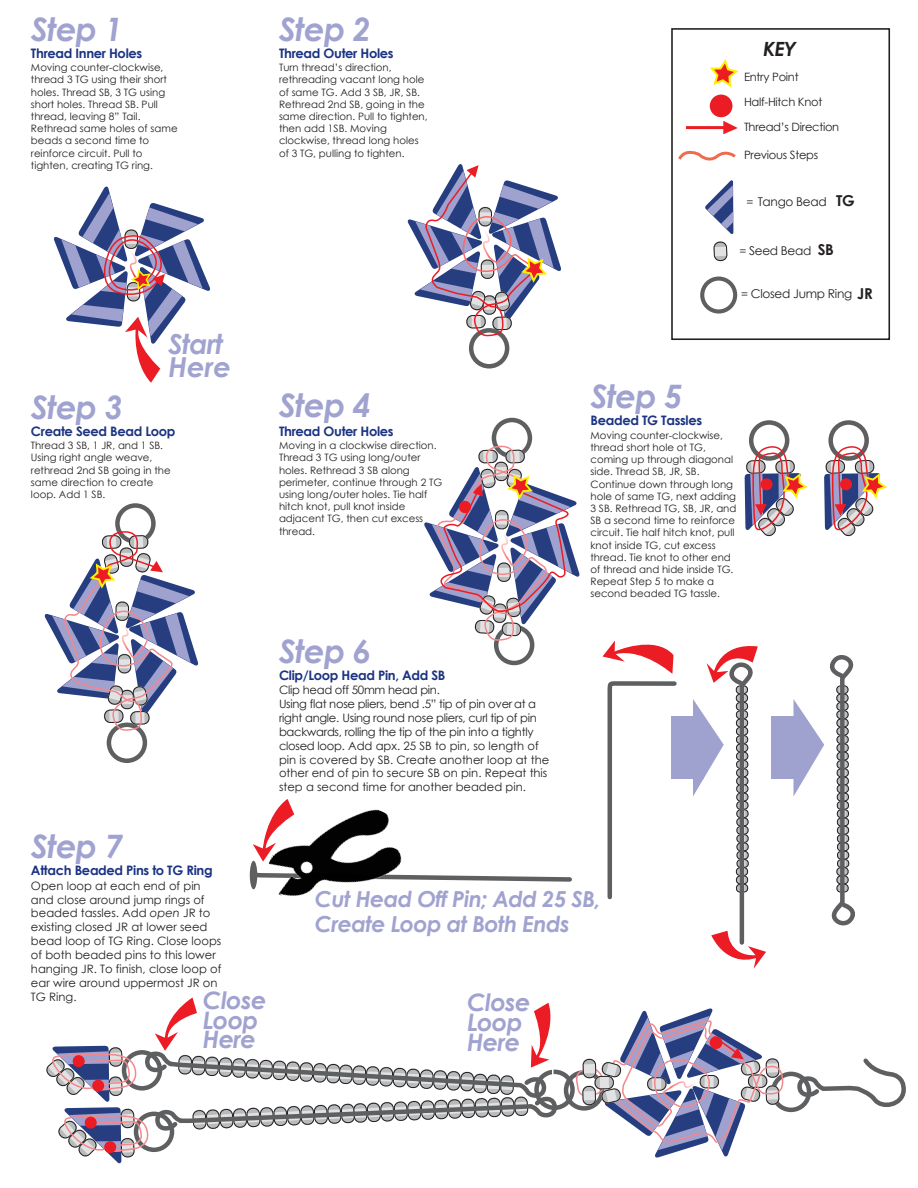
<style>
.page{position:relative;width:918px;height:1188px;background:#fff}
.page>*{position:absolute;margin:0;border:0;box-sizing:border-box;transform-origin:0 0}
.t1{font:italic 700 32.4px "Century Gothic";letter-spacing:-.025em;color:#a0a2d0}
.t2{font:italic 700 27.45px/22.8px "Century Gothic";letter-spacing:-.025em;color:#a0a2d0}
.t3{font:italic 700 24px/20px "Century Gothic";letter-spacing:-.025em;color:#a0a2d0}
.t4{font:italic 700 22.05px/24.5px "Century Gothic";letter-spacing:-.025em;color:#a0a2d0}
.t5{font:italic 700 19.65px "Century Gothic";color:#231f20}
.t6{font:700 15px "Century Gothic";color:#231f20}
.t7{font:700 13.05px "Century Gothic";letter-spacing:-.025em;color:#1b3382}
.t8{font:12.15px "Century Gothic";letter-spacing:-.025em;color:#231f20}
.t9{font:11.55px/13.8px "Century Gothic";letter-spacing:-.025em;color:#231f20}
.t10{font:11.55px/13.8px "Century Gothic";color:#231f20}
.t11{font:10.2px/12.1px "Century Gothic";color:#231f20}
.s1{font-size:11.55px}
.s2{font-weight:700;font-size:15px}
.s3{font-style:italic}
</style>
<div class="page">
<div style="left:115px;top:503px;width:41px;height:41px;border:4px solid #5e5f61;border-radius:50%"></div>
<svg style="left:253px;top:844px;width:6px;height:18px"></svg>
<div style="left:671px;top:28px;width:219px;height:312px;background:#fff;border:2px solid #231f20"></div>
<hr style="left:686px;top:126px;width:45px;height:3px;background:#eb1c24">
<svg style="left:723px;top:121px;width:15px;height:13px"></svg>
<svg style="left:678px;top:150px;width:58px;height:11px"></svg>
<svg style="left:710px;top:59px;width:29px;height:28px"></svg>
<div style="left:710px;top:95px;width:22px;height:22px;background:#eb1c24;border-radius:50%"></div>
<svg style="left:705px;top:180px;width:28px;height:54px"></svg>
<div style="left:700px;top:277px;width:37px;height:37px;border:4px solid #5e5f61;border-radius:50%"></div>
<svg style="left:713px;top:241px;width:14px;height:20px"></svg>
<div style="left:714px;top:242px;width:13px;height:19px;border:1px solid #231f20;border-radius:6px"></div>
<div style="left:492px;top:418px;width:40px;height:40px;border:4px solid #5e5f61;border-radius:50%"></div>
<div style="left:494px;top:625px;width:40px;height:40px;border:4px solid #5e5f61;border-radius:50%"></div>
<svg style="left:751px;top:423px;width:36px;height:35px"></svg>
<div style="left:749px;top:420px;width:40px;height:41px;border:4px solid #5e5f61;border-radius:50%"></div>
<div style="left:771px;top:1072px;width:40px;height:40px;border:4px solid #5e5f61;border-radius:50%"></div>
<svg style="left:566px;top:1072px;width:36px;height:36px"></svg>
<div style="left:564px;top:1070px;width:40px;height:41px;border:4px solid #5e5f61;border-radius:50%"></div>
<svg style="left:576px;top:1008px;width:208px;height:150px"></svg>
<div style="left:710px;top:1036px;width:12px;height:13px;background:#eb1c24;border-radius:50%"></div>
<svg style="left:744px;top:434px;width:64px;height:103px"></svg>
<div style="left:760px;top:478px;width:12px;height:12px;background:#eb1c24;border-radius:50%"></div>
<svg style="left:831px;top:423px;width:36px;height:35px"></svg>
<div style="left:828px;top:420px;width:41px;height:41px;border:4px solid #5e5f61;border-radius:50%"></div>
<svg style="left:824px;top:434px;width:64px;height:103px"></svg>
<div style="left:840px;top:478px;width:12px;height:12px;background:#eb1c24;border-radius:50%"></div>
<svg style="left:249px;top:871px;width:323px;height:13px"></svg>
<svg style="left:796px;top:1058px;width:110px;height:54px"></svg>
<svg style="left:54px;top:186px;width:157px;height:197px"></svg>
<div style="left:250px;top:861px;width:7px;height:28px;background:#5e5f61;border-radius:50%"></div>
<img style="left:259px;top:799px;width:158px;height:97px">
<div style="left:469px;top:328px;width:40px;height:41px;border:4px solid #5e5f61;border-radius:50%"></div>
<svg style="left:407px;top:164px;width:154px;height:172px"></svg>
<div style="left:107px;top:723px;width:40px;height:40px;border:4px solid #5e5f61;border-radius:50%"></div>
<svg style="left:44px;top:530px;width:154px;height:201px"></svg>
<svg style="left:424px;top:445px;width:156px;height:217px"></svg>
<div style="left:459px;top:501px;width:12px;height:12px;background:#eb1c24;border-radius:50%"></div>
<svg style="left:603px;top:640px;width:74px;height:260px"></svg>
<div style="left:671px;top:716px;width:33px;height:63px;background:#9fa1cf"></div>
<svg style="left:693px;top:646px;width:73px;height:323px"></svg>
<div style="left:772px;top:716px;width:32px;height:63px;background:#9fa1cf"></div>
<svg style="left:794px;top:655px;width:61px;height:271px"></svg>
<div style="left:534px;top:1070px;width:41px;height:40px;border:4px solid #5e5f61;border-radius:50%"></div>
<svg style="left:46px;top:998px;width:513px;height:166px"></svg>
<h1 class="t1" style="left:31px;top:4px;width:93px">Step 1</h1>
<p class="t7" style="left:31px;top:43px;width:113px">Thread Inner Holes</p>
<p class="t11" style="left:31px;top:61px;width:148px">Moving counter-clockwise, thread 3 TG using their short holes. Thread SB, 3 TG using short holes. Thread SB. Pull thread, leaving 8” Tail.<br>Rethread same holes of same beads a second time to reinforce circuit. Pull to tighten, creating TG ring.</p>
<h1 class="t1" style="left:279px;top:4px;width:93px">Step 2</h1>
<p class="t7" style="left:279px;top:43px;width:116px">Thread Outer Holes</p>
<p class="t11" style="left:279px;top:61px;width:150px">Turn thread’s direction, rethreading vacant long hole of same TG. Add 3 SB, JR, SB.<br>Rethread 2nd SB, going in the same direction. Pull to tighten, then add 1SB. Moving clockwise, thread long holes of 3 TG, pulling to tighten.</p>
<h2 class="t2" style="left:168px;top:331px;width:64px">Start<br>Here</h2>
<h1 class="t1" style="left:31px;top:382px;width:93px">Step 3</h1>
<p class="t7" style="left:31px;top:421px;width:146px">Create Seed Bead Loop</p>
<p class="t11" style="left:31px;top:439px;width:141px">Thread 3 SB, 1 JR, and 1 SB.<br>Using right angle weave, rethread 2nd SB going in the same direction to create loop. Add 1 SB.</p>
<h1 class="t1" style="left:279px;top:381px;width:93px">Step 4</h1>
<p class="t7" style="left:279px;top:421px;width:116px">Thread Outer Holes</p>
<p class="t11" style="left:279px;top:439px;width:165px">Moving in a clockwise direction.<br>Thread 3 TG using long/outer holes. Rethread 3 SB along perimeter, continue through 2 TG using long/outer holes. Tie half hitch knot, pull knot inside adjacent TG, then cut excess thread.</p>
<h3 class="t5" style="left:763px;top:34px;width:35px">KEY</h3>
<p class="t9" style="left:744px;top:69px;width:56px">Entry Point</p>
<p class="t9" style="left:744px;top:89px;width:97px;line-height:25.2px">Half-Hitch Knot<br>Thread’s Direction</p>
<p class="t9" style="left:744px;top:148px;width:76px">Previous Steps</p>
<p class="t8" style="left:746px;top:193px;width:110px"><span class="s1">=</span> Tango Bead <span class="s2">TG</span></p>
<p class="t8" style="left:740px;top:242px;width:96px"><span class="s1">=</span> Seed Bead <span class="s2">SB</span></p>
<h3 class="t6" style="left:857px;top:282px;width:17px">JR</h3>
<p class="t8" style="left:741px;top:286px;width:113px"><span class="s1">=</span> Closed Jump Ring</p>
<h1 class="t1" style="left:591px;top:372px;width:93px">Step 5</h1>
<p class="t7" style="left:590px;top:411px;width:113px">Beaded TG Tassles</p>
<p class="t11" style="left:590px;top:429px;width:147px">Moving counter-clockwise, thread short hole ot TG, coming up through diagonal side. Thread SB, JR, SB.<br>Continue down through long hole of same TG, next adding<br>3 SB. Rethread TG, SB, JR, and<br>SB a second time to reinforce circuit. Tie half hitch knot, pull knot inside TG, cut excess thread. Tie knot to other end of thread and hide inside TG.<br>Repeat Step 5 to make a second beaded TG tassle.</p>
<h1 class="t1" style="left:279px;top:626px;width:93px">Step 6</h1>
<p class="t7" style="left:279px;top:665px;width:168px">Clip/Loop Head Pin, Add SB</p>
<p class="t9" style="left:279px;top:683px;width:272px">Clip head off 50mm head pin.<br>Using flat nose pliers, bend .5” tip of pin over at a right angle. Using round nose pliers, curl tip of pin backwards, rolling the tip of the pin into a tightly closed loop. Add apx. 25 SB to pin, so length of pin is covered by SB. Create another loop at the other end of pin to secure SB on pin. Repeat this step a second time for another beaded pin.</p>
<h1 class="t1" style="left:31px;top:822px;width:93px">Step 7</h1>
<p class="t7" style="left:31px;top:861px;width:183px">Attach Beaded Pins to TG Ring</p>
<p class="t10" style="left:31px;top:878px;width:192px">Open loop at each end of pin and close around jump rings of beaded tassles. Add <span class="s3">open</span> JR to existing closed JR at lower seed bead loop of TG Ring. Close loops of both beaded pins to this lower hanging JR. To finish, close loop of ear wire around uppermost JR on<br>TG Ring.</p>
<h3 class="t3" style="left:203px;top:989px;width:65px">Close<br>Loop<br>Here</h3>
<h3 class="t4" style="left:315px;top:886px;width:288px">Cut Head Off Pin; Add 25 SB,<br>Create Loop at Both Ends</h3>
<h3 class="t3" style="left:467px;top:992px;width:65px">Close<br>Loop<br>Here</h3>
</div>
